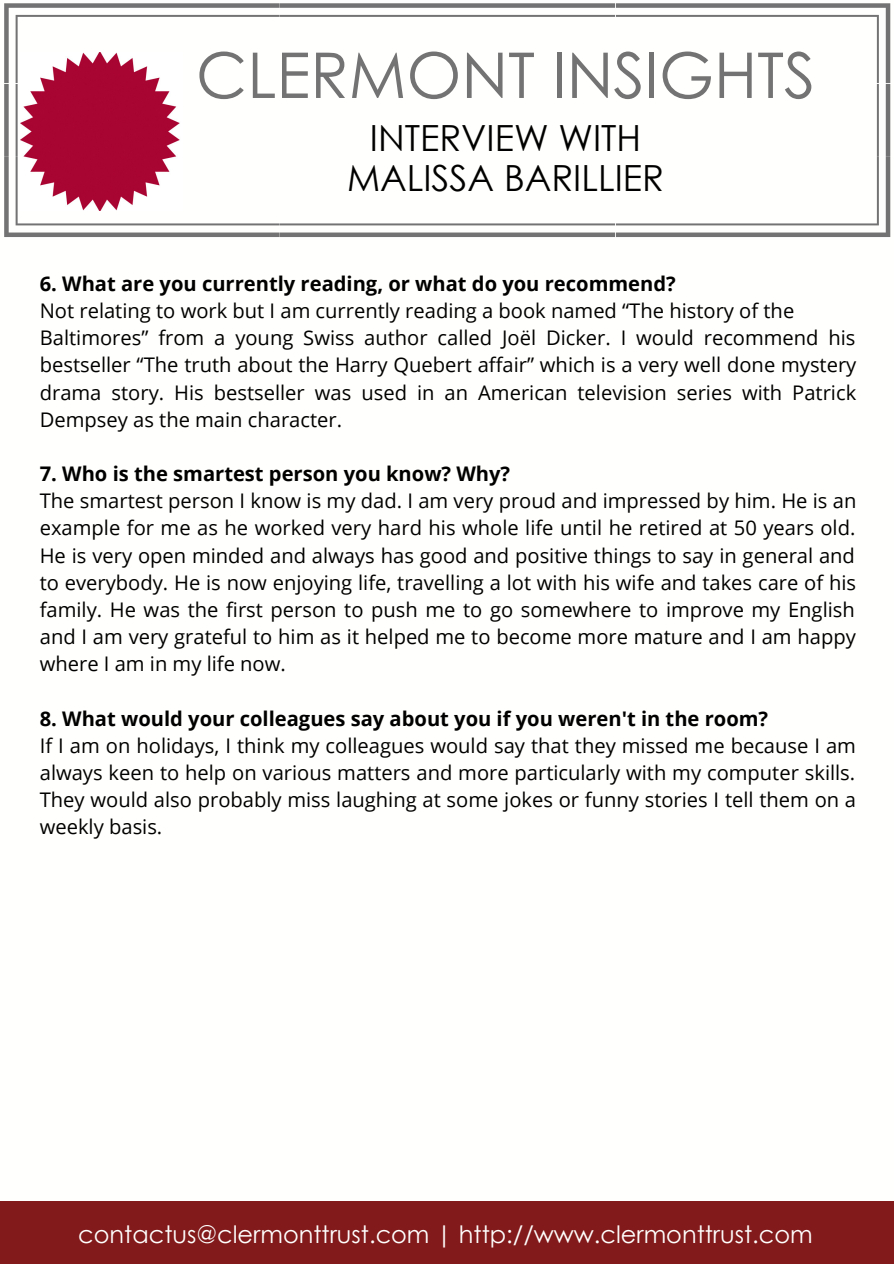
<style>
.page{position:relative;width:894px;height:1264px;background:#fff}
.page>*{position:absolute;margin:0;border:0;box-sizing:border-box;transform-origin:0 0}
.t1{font:63px "Century Gothic";color:#737373}
.t2{font:36px/40.5px "Century Gothic";color:#000;text-align:center}
.t3{font:24px "Century Gothic";color:#fffffe}
.t4{font:20.1px/27.2px "Open Sans";color:#000;text-align:justify}
.t5{font:700 20.1px "Open Sans";color:#000}
</style>
<div class="page">
<div style="left:0;top:1201px;width:893px;height:62px;background:#82191a"></div>
<svg style="left:4px;top:3px;width:886px;height:234px"></svg>
<img style="left:21px;top:53px;width:162px;height:157px">
<h1 class="t1" style="left:196px;top:35px;width:620px">CLERMONT INSIGHTS</h1>
<h2 class="t2" style="left:347px;top:116px;width:318px">INTERVIEW WITH<br>MALISSA BARILLIER</h2>
<p class="t5" style="left:40px;top:269px;width:637px">6. What are you currently reading, or what do you recommend?</p>
<p class="t4" style="left:40px;top:296px;width:817px;text-align:left">Not relating to work but I am currently reading a book named “The history of the Baltimores” from a young Swiss author called Joël Dicker. I would recommend his bestseller “The truth about the Harry Quebert affair” which is a very well done mystery drama story. His bestseller was used in an American television series with Patrick Dempsey as the main character.</p>
<p class="t5" style="left:40px;top:459px;width:472px">7. Who is the smartest person you know? Why?</p>
<p class="t4" style="left:40px;top:487px;width:817px">The smartest person I know is my dad. I am very proud and impressed by him. He is an example for me as he worked very hard his whole life until he retired at 50 years old.<br>He is very open minded and always has good and positive things to say in general and to everybody. He is now enjoying life, travelling a lot with his wife and takes care of his family. He was the first person to push me to go somewhere to improve my English and I am very grateful to him as it helped me to become more mature and I am happy where I am in my life now.</p>
<p class="t5" style="left:40px;top:704px;width:729px">8. What would your colleagues say about you if you weren't in the room?</p>
<p class="t4" style="left:40px;top:731px;width:817px">If I am on holidays, I think my colleagues would say that they missed me because I am always keen to help on various matters and more particularly with my computer skills.<br>They would also probably miss laughing at some jokes or funny stories I tell them on a weekly basis.</p>
<p class="t3" style="left:78px;top:1218px;width:735px">contactus@clermonttrust.com | http://www.clermonttrust.com</p>
</div>
